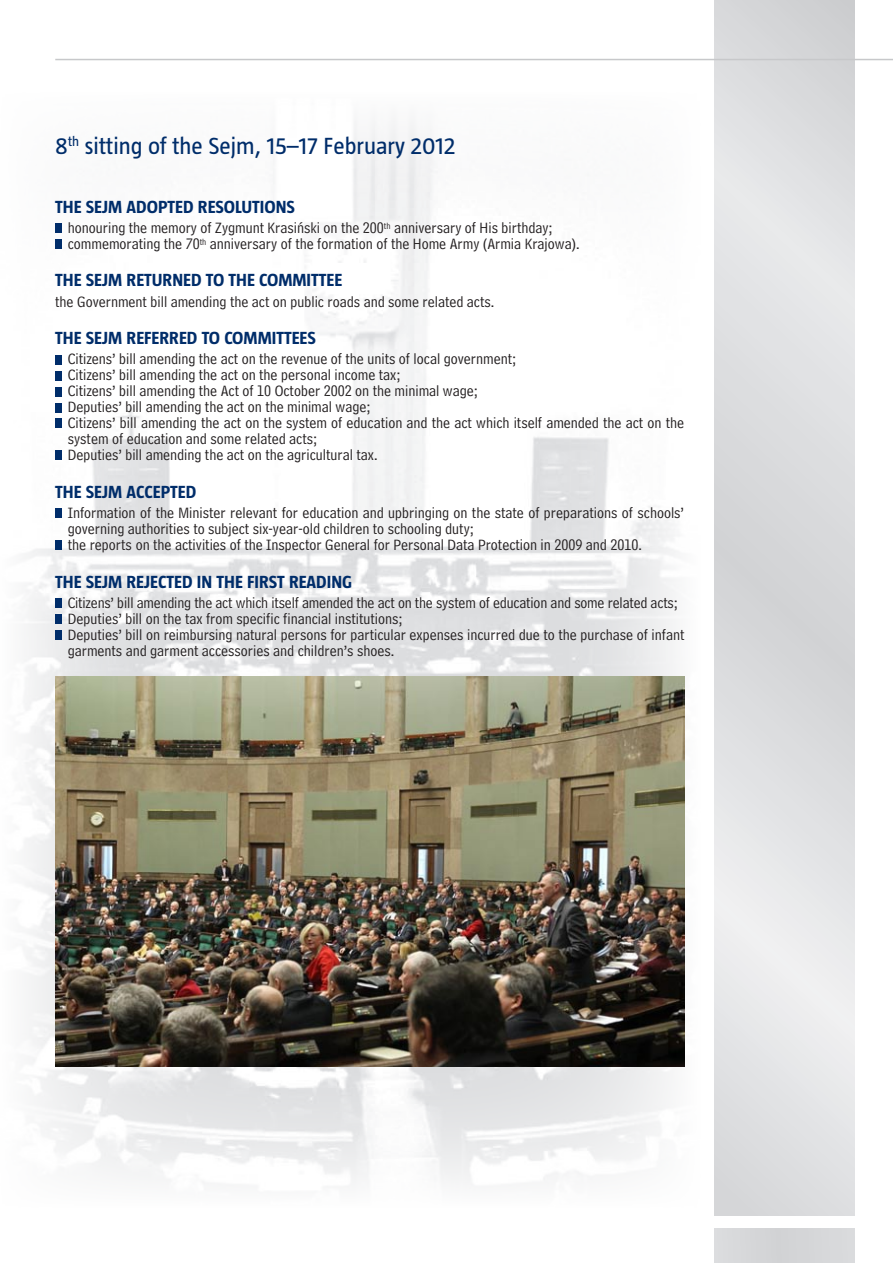
<style>
.page{position:relative;width:893px;height:1263px;background:#fff}
.page>*{position:absolute;margin:0;border:0;box-sizing:border-box;transform-origin:0 0}
.t1{font:24px "Taz CE";color:#002d6a}
.t2{font:700 18px "Taz CE";color:#002d6a}
.t3{font:12.75px/15.9px "Bell Cent Sejm";color:#231f20}
</style>
<div class="page">
<img style="left:24px;top:121px;width:661px;height:1064px">
<div style="left:714px;top:0;width:141px;height:1215px;background:linear-gradient(to bottom,#dadbdd,#e4e4e6)"></div>
<div style="left:714px;top:1228px;width:141px;height:35px;background:#d6d7d9"></div>
<hr style="left:55px;top:59px;width:838px;height:1px;background:#c7c8ca">
<div style="left:55px;top:223px;width:7px;height:10px;background:#002d6a"></div>
<div style="left:55px;top:239px;width:7px;height:10px;background:#002d6a"></div>
<div style="left:55px;top:355px;width:7px;height:9px;background:#002d6a"></div>
<div style="left:55px;top:371px;width:7px;height:9px;background:#002d6a"></div>
<div style="left:55px;top:387px;width:7px;height:9px;background:#002d6a"></div>
<div style="left:55px;top:403px;width:7px;height:9px;background:#002d6a"></div>
<div style="left:55px;top:419px;width:7px;height:9px;background:#002d6a"></div>
<div style="left:55px;top:451px;width:7px;height:9px;background:#002d6a"></div>
<div style="left:55px;top:508px;width:7px;height:10px;background:#002d6a"></div>
<div style="left:55px;top:540px;width:7px;height:10px;background:#002d6a"></div>
<div style="left:55px;top:598px;width:7px;height:10px;background:#002d6a"></div>
<div style="left:55px;top:614px;width:7px;height:10px;background:#002d6a"></div>
<div style="left:55px;top:630px;width:7px;height:10px;background:#002d6a"></div>
<img style="left:55px;top:677px;width:629px;height:390px">
<p class="t1" style="left:55px;top:133px;width:402px">8<sup>th</sup> sitting of the Sejm, 15–17 February 2012</p>
<p class="t2" style="left:55px;top:197px;width:241px">THE SEJM ADOPTED RESOLUTIONS</p>
<p class="t3" style="left:68px;top:220px;width:486px">honouring the memory of Zygmunt Krasiński on the 200<sup>th</sup> anniversary of His birthday;</p>
<p class="t3" style="left:68px;top:235px;width:513px">commemorating the 70<sup>th</sup> anniversary of the formation of the Home Army (Armia Krajowa).</p>
<p class="t2" style="left:55px;top:271px;width:288px">THE SEJM RETURNED TO THE COMMITTEE</p>
<p class="t3" style="left:55px;top:293px;width:440px">the Government bill amending the act on public roads and some related acts.</p>
<p class="t2" style="left:55px;top:328px;width:262px">THE SEJM REFERRED TO COMMITTEES</p>
<p class="t3" style="left:68px;top:351px;width:450px">Citizens’ bill amending the act on the revenue of the units of local government;</p>
<p class="t3" style="left:68px;top:367px;width:334px">Citizens’ bill amending the act on the personal income tax;</p>
<p class="t3" style="left:68px;top:383px;width:412px">Citizens’ bill amending the Act of 10 October 2002 on the minimal wage;</p>
<p class="t3" style="left:68px;top:399px;width:304px">Deputies’ bill amending the act on the minimal wage;</p>
<p class="t3" style="left:68px;top:415px;width:618px">Citizens’ bill amending the act on the system of education and the act which itself amended the act on the system of education and some related acts;</p>
<p class="t3" style="left:68px;top:447px;width:311px">Deputies’ bill amending the act on the agricultural tax.</p>
<p class="t2" style="left:55px;top:482px;width:143px">THE SEJM ACCEPTED</p>
<p class="t3" style="left:68px;top:505px;width:618px">Information of the Minister relevant for education and upbringing on the state of preparations of schools’ governing authorities to subject six-year-old children to schooling duty;</p>
<p class="t3" style="left:68px;top:537px;width:575px">the reports on the activities of the Inspector General for Personal Data Protection in 2009 and 2010.</p>
<p class="t2" style="left:55px;top:572px;width:298px">THE SEJM REJECTED IN THE FIRST READING</p>
<p class="t3" style="left:68px;top:595px;width:612px">Citizens’ bill amending the act which itself amended the act on the system of education and some related acts;</p>
<p class="t3" style="left:68px;top:610px;width:336px">Deputies’ bill on the tax from specific financial institutions;</p>
<p class="t3" style="left:68px;top:626px;width:618px">Deputies’ bill on reimbursing natural persons for particular expenses incurred due to the purchase of infant garments and garment accessories and children’s shoes.</p>
</div>
